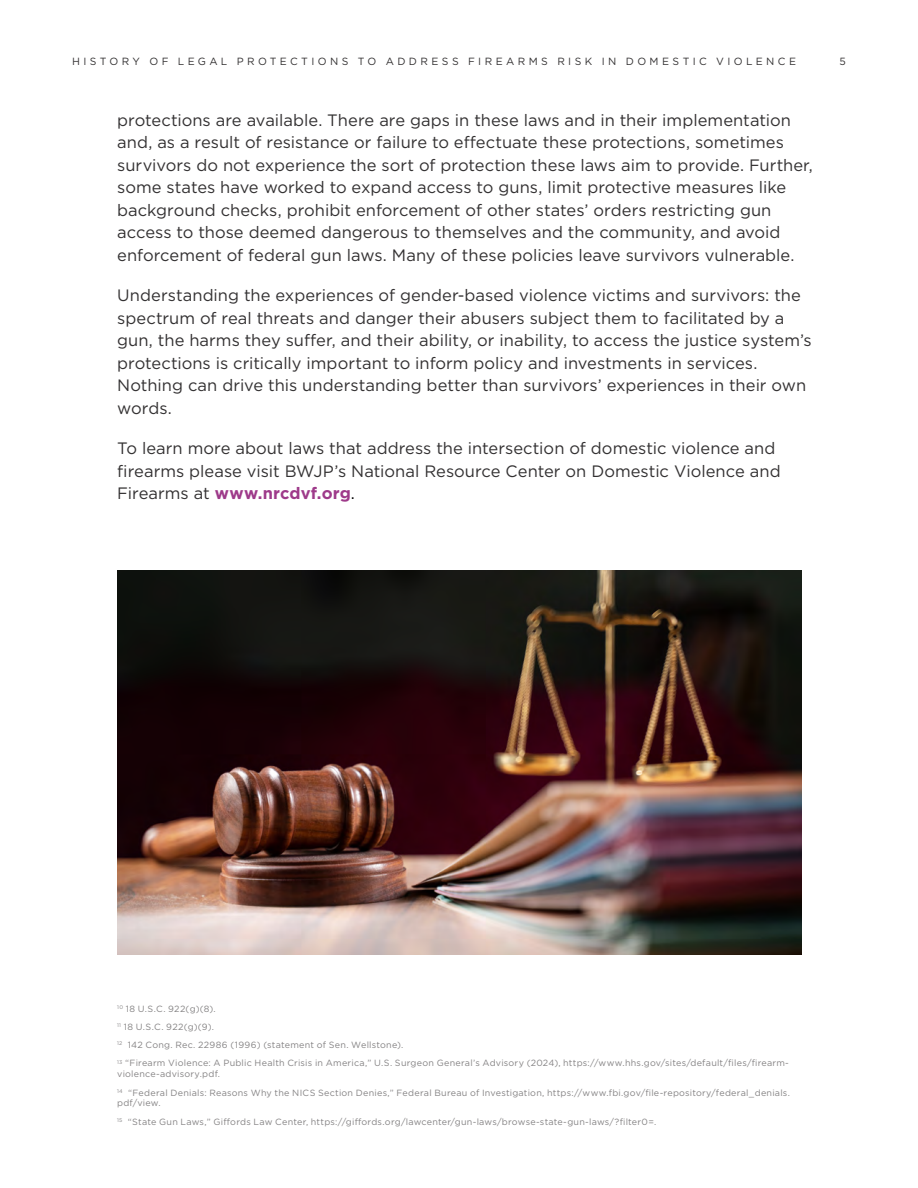
<style>
.page{position:relative;width:918px;height:1188px;background:#fff}
.page>*{position:absolute;margin:0;border:0;box-sizing:border-box;transform-origin:0 0}
.t1{font:16.5px/22.5px "Gotham";color:#333132}
.t2{font:10.35px "Gotham";letter-spacing:.325em;color:#333132}
.t3{font:9px/18.3px "Gotham";letter-spacing:.025em;color:#858384}
.s1{font-weight:700;color:#9e3a8a}
.s2{color:#000}
</style>
<div class="page">
<img style="left:117px;top:570px;width:684px;height:385px">
<p class="t2" style="left:72px;top:55px;width:726px">HISTORY OF LEGAL PROTECTIONS TO ADDRESS FIREARMS RISK IN DOMESTIC VIOLENCE</p>
<p class="t2" style="left:840px;top:54px;width:8px">5</p>
<p class="t1" style="left:117px;top:108px;width:697px">protections are available. There are gaps in these laws and in their implementation and, as a result of resistance or failure to effectuate these protections, sometimes survivors do not experience the sort of protection these laws aim to provide. Further, some states have worked to expand access to guns, limit protective measures like background checks, prohibit enforcement of other states’ orders restricting gun access to those deemed dangerous to themselves and the community, and avoid enforcement of federal gun laws. Many of these policies leave survivors vulnerable.</p>
<p class="t1" style="left:117px;top:284px;width:696px">Understanding the experiences of gender-based violence victims and survivors: the spectrum of real threats and danger their abusers subject them to facilitated by a gun, the harms they suffer, and their ability, or inability, to access the justice system’s protections is critically important to inform policy and investments in services.<br>Nothing can drive this understanding better than survivors’ experiences in their own words.</p>
<p class="t1" style="left:117px;top:437px;width:665px">To learn more about laws that address the intersection of domestic violence and firearms please visit BWJP’s National Resource Center on Domestic Violence and<br>Firearms at <span class="s1">www.nrcdvf.org</span><span class="s2">.</span></p>
<p class="t3" style="left:117px;top:999px;width:673px"><sup>10</sup> 18 U.S.C. 922(g)(8).<br><sup>11</sup> 18 U.S.C. 922(g)(9).<br><sup>12</sup> 142 Cong. Rec. 22986 (1996) (statement of Sen. Wellstone).<br><sup>13</sup> “Firearm Violence: A Public Health Crisis in America,” U.S. Surgeon General’s Advisory (2024), https://www.hhs.gov/sites/default/files/firearm-</p>
<p class="t3" style="left:117px;top:1065px;width:674px">violence-advisory.pdf.<br><sup>14</sup> “Federal Denials: Reasons Why the NICS Section Denies,” Federal Bureau of Investigation, https://www.fbi.gov/file-repository/federal_denials.</p>
<p class="t3" style="left:117px;top:1094px;width:541px">pdf/view.<br><sup>15</sup> “State Gun Laws,” Giffords Law Center, https://giffords.org/lawcenter/gun-laws/browse-state-gun-laws/?filter0=.</p>
</div>
